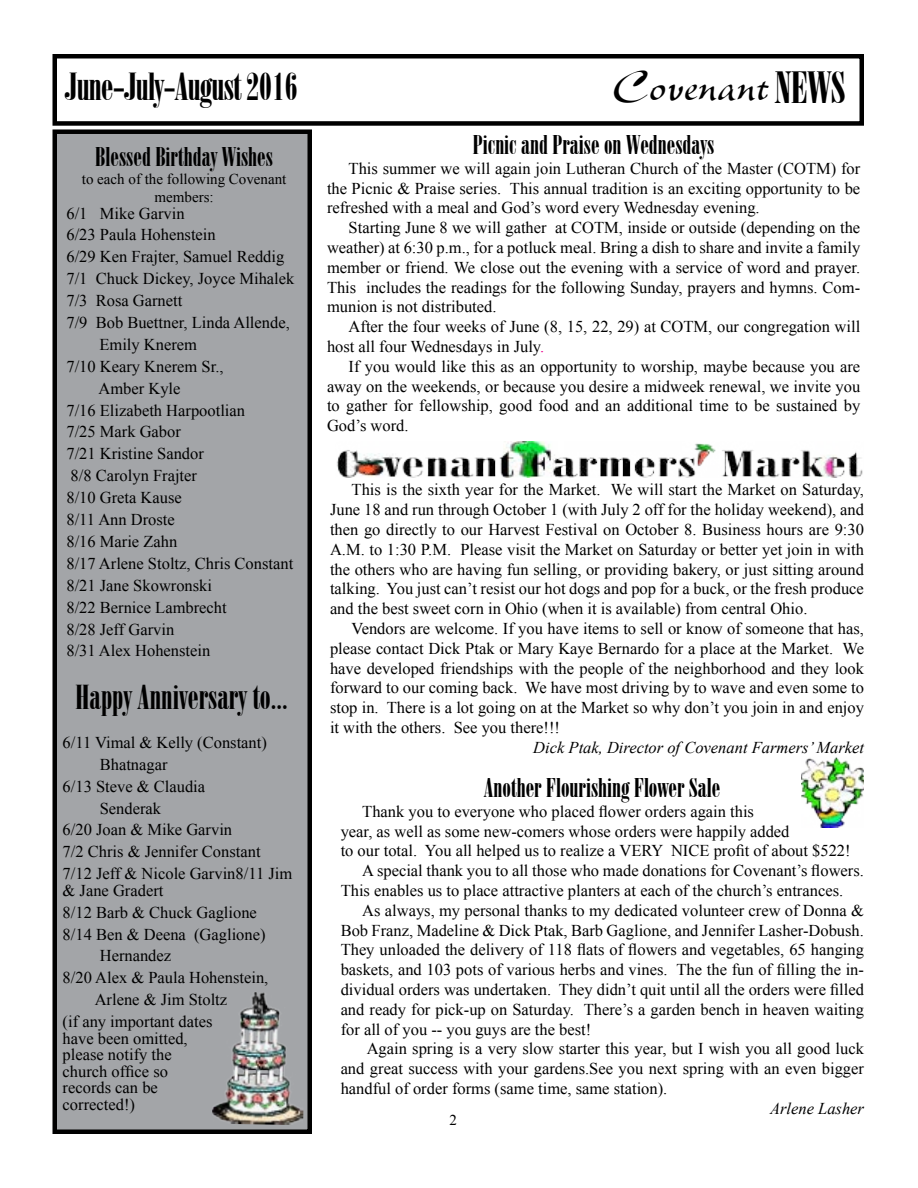
<style>
.page{position:relative;width:918px;height:1188px;background:#fff}
.page>*{position:absolute;margin:0;border:0;box-sizing:border-box;transform-origin:0 0}
.t1{font:45px "Latina";color:#000}
.t2{font:39px "June 15 Normal";letter-spacing:-.02em;color:#000}
.t3{font:34.5px "June 15 Normal";color:#000}
.t4{font:27px "June 15 Normal";color:#000}
.t5{font:16.5px/19.8px "Times New Roman";color:#000;text-align:justify}
.t6{font:italic 16.5px "Times New Roman";color:#000}
.t7{font:15px/18px "Times New Roman";color:#000;text-align:center}
.s1{font-family:"June 15 Normal"}
.s2{color:#ec008c}
</style>
<div class="page">
<div style="left:52px;top:54px;width:812px;height:72px;border:4px solid #000"></div>
<div style="left:55px;top:132px;width:255px;height:1000px;background:#a3a5a8"></div>
<div style="left:52px;top:129px;width:260px;height:1005px;border:4px solid #000"></div>
<img style="left:337px;top:441px;width:526px;height:36px">
<img style="left:801px;top:757px;width:63px;height:70px">
<img style="left:212px;top:992px;width:92px;height:133px">
<h2 class="t2" style="left:65px;top:57px;width:234px">June-July-August 2016</h2>
<h1 class="t1" style="left:612px;top:57px;width:236px">Covenant<span class="s1">NEWS</span></h1>
<h3 class="t4" style="left:95px;top:136px;width:179px">Blessed Birthday Wishes</h3>
<p class="t7" style="left:82px;top:170px;width:206px">to each of the following Covenant members:</p>
<p class="t5" style="left:66px;top:203px;width:120px">6/1 Mike Garvin</p>
<p class="t5" style="left:66px;top:225px;width:151px">6/23 Paula Hohenstein</p>
<p class="t5" style="left:66px;top:247px;width:219px">6/29 Ken Frajter, Samuel Reddig</p>
<p class="t5" style="left:66px;top:269px;width:230px">7/1 Chuck Dickey, Joyce Mihalek</p>
<p class="t5" style="left:66px;top:290px;width:117px">7/3 Rosa Garnett</p>
<p class="t5" style="left:66px;top:312px;width:225px">7/9 Bob Buettner, Linda Allende,</p>
<p class="t5" style="left:99px;top:334px;width:99px">Emily Knerem</p>
<p class="t5" style="left:66px;top:356px;width:159px">7/10 Keary Knerem Sr.,</p>
<p class="t5" style="left:99px;top:378px;width:84px">Amber Kyle</p>
<p class="t5" style="left:66px;top:400px;width:180px">7/16 Elizabeth Harpootlian</p>
<p class="t5" style="left:66px;top:422px;width:116px">7/25 Mark Gabor</p>
<p class="t5" style="left:66px;top:444px;width:139px">7/21 Kristine Sandor</p>
<p class="t5" style="left:71px;top:466px;width:128px">8/8 Carolyn Frajter</p>
<p class="t5" style="left:66px;top:488px;width:117px">8/10 Greta Kause</p>
<p class="t5" style="left:66px;top:509px;width:110px">8/11 Ann Droste</p>
<p class="t5" style="left:66px;top:531px;width:112px">8/16 Marie Zahn</p>
<p class="t5" style="left:66px;top:553px;width:228px">8/17 Arlene Stoltz, Chris Constant</p>
<p class="t5" style="left:66px;top:575px;width:147px">8/21 Jane Skowronski</p>
<p class="t5" style="left:66px;top:597px;width:162px">8/22 Bernice Lambrecht</p>
<p class="t5" style="left:66px;top:619px;width:109px">8/28 Jeff Garvin</p>
<p class="t5" style="left:66px;top:641px;width:145px">8/31 Alex Hohenstein</p>
<h3 class="t3" style="left:76px;top:672px;width:214px">Happy Anniversary to...</h3>
<p class="t5" style="left:63px;top:732px;width:206px">6/11 Vimal &amp; Kelly (Constant)</p>
<p class="t5" style="left:100px;top:754px;width:69px">Bhatnagar</p>
<p class="t5" style="left:63px;top:776px;width:144px">6/13 Steve &amp; Claudia</p>
<p class="t5" style="left:100px;top:798px;width:63px">Senderak</p>
<p class="t5" style="left:63px;top:820px;width:171px">6/20 Joan &amp; Mike Garvin</p>
<p class="t5" style="left:63px;top:842px;width:199px">7/2 Chris &amp; Jennifer Constant</p>
<p class="t5" style="left:63px;top:864px;width:231px">7/12 Jeff &amp; Nicole Garvin8/11 Jim</p>
<p class="t5" style="left:63px;top:880px;width:102px">&amp; Jane Gradert</p>
<p class="t5" style="left:63px;top:902px;width:196px">8/12 Barb &amp; Chuck Gaglione</p>
<p class="t5" style="left:63px;top:924px;width:204px">8/14 Ben &amp; Deena (Gaglione)</p>
<p class="t5" style="left:100px;top:946px;width:73px">Hernandez</p>
<p class="t5" style="left:63px;top:968px;width:207px">8/20 Alex &amp; Paula Hohenstein,</p>
<p class="t5" style="left:95px;top:990px;width:134px">Arlene &amp; Jim Stoltz</p>
<p class="t5" style="left:63px;top:1011px;width:151px">(if any important dates</p>
<p class="t5" style="left:63px;top:1030px;width:127px;line-height:16.5px;text-align:left">have been omitted, please notify the church office so records can be corrected!)</p>
<h3 class="t4" style="left:473px;top:124px;width:243px">Picnic and Praise on Wednesdays</h3>
<p class="t5" style="left:327px;top:158px;width:535px;text-indent:22px">This summer we will again join Lutheran Church of the Master (COTM) for the Picnic &amp; Praise series. This annual tradition is an exciting opportunity to be refreshed with a meal and God’s word every Wednesday evening.</p>
<p class="t5" style="left:327px;top:218px;width:535px;text-indent:22px">Starting June 8 we will gather at COTM, inside or outside (depending on the weather) at 6:30 p.m., for a potluck meal. Bring a dish to share and invite a family member or friend. We close out the evening with a service of word and prayer.<br>This includes the readings for the following Sunday, prayers and hymns. Com&shy;munion is not distributed.</p>
<p class="t5" style="left:327px;top:317px;width:535px;text-indent:22px">After the four weeks of June (8, 15, 22, 29) at COTM, our congregation will host all four Wednesdays in July<span class="s2">.</span></p>
<p class="t5" style="left:327px;top:356px;width:535px;text-indent:22px">If you would like this as an opportunity to worship, maybe because you are away on the weekends, or because you desire a midweek renewal, we invite you to gather for fellowship, good food and an additional time to be sustained by God’s word.</p>
<p class="t5" style="left:330px;top:480px;width:536px;text-indent:22px">This is the sixth year for the Market. We will start the Market on Saturday, June 18 and run through October 1 (with July 2 off for the holiday weekend), and then go directly to our Harvest Festival on October 8. Business hours are 9:30<br>A.M. to 1:30 P.M. Please visit the Market on Saturday or better yet join in with the others who are having fun selling, or providing bakery, or just sitting around talking. You just can’t resist our hot dogs and pop for a buck, or the fresh produce and the best sweet corn in Ohio (when it is available) from central Ohio.</p>
<p class="t5" style="left:330px;top:618px;width:536px;text-indent:22px">Vendors are welcome. If you have items to sell or know of someone that has, please contact Dick Ptak or Mary Kaye Bernardo for a place at the Market. We have developed friendships with the people of the neighborhood and they look forward to our coming back. We have most driving by to wave and even some to stop in. There is a lot going on at the Market so why don’t you join in and enjoy it with the others. See you there!!!</p>
<p class="t6" style="left:533px;top:736px;width:332px">Dick Ptak, Director of Covenant Farmers’ Market</p>
<h3 class="t4" style="left:484px;top:767px;width:238px">Another Flourishing Flower Sale</h3>
<p class="t5" style="left:362px;top:801px;width:393px">Thank you to everyone who placed flower orders again this</p>
<p class="t5" style="left:341px;top:821px;width:450px">year, as well as some new-comers whose orders were happily added</p>
<p class="t5" style="left:341px;top:841px;width:512px">to our total. You all helped us to realize a VERY NICE profit of about $522!</p>
<p class="t5" style="left:362px;top:860px;width:503px">A special thank you to all those who made donations for Covenant’s flowers.</p>
<p class="t5" style="left:341px;top:880px;width:504px">This enables us to place attractive planters at each of the church’s entrances.</p>
<p class="t5" style="left:362px;top:900px;width:503px">As always, my personal thanks to my dedicated volunteer crew of Donna &amp;</p>
<p class="t5" style="left:341px;top:920px;width:525px">Bob Franz, Madeline &amp; Dick Ptak, Barb Gaglione, and Jennifer Lasher-Dobush.</p>
<p class="t5" style="left:341px;top:940px;width:525px">They unloaded the delivery of 118 flats of flowers and vegetables, 65 hanging</p>
<p class="t5" style="left:341px;top:959px;width:525px">baskets, and 103 pots of various herbs and vines. The the fun of filling the in-</p>
<p class="t5" style="left:341px;top:979px;width:525px">dividual orders was undertaken. They didn’t quit until all the orders were filled</p>
<p class="t5" style="left:341px;top:999px;width:525px">and ready for pick-up on Saturday. There’s a garden bench in heaven waiting</p>
<p class="t5" style="left:341px;top:1019px;width:252px">for all of you -- you guys are the best!</p>
<p class="t5" style="left:367px;top:1039px;width:499px">Again spring is a very slow starter this year, but I wish you all good luck</p>
<p class="t5" style="left:341px;top:1058px;width:525px">and great success with your gardens.See you next spring with an even bigger</p>
<p class="t5" style="left:341px;top:1078px;width:328px">handful of order forms (same time, same station).</p>
<p class="t6" style="left:770px;top:1097px;width:95px">Arlene Lasher</p>
<p class="t7" style="left:450px;top:1111px;width:9px">2</p>
</div>
